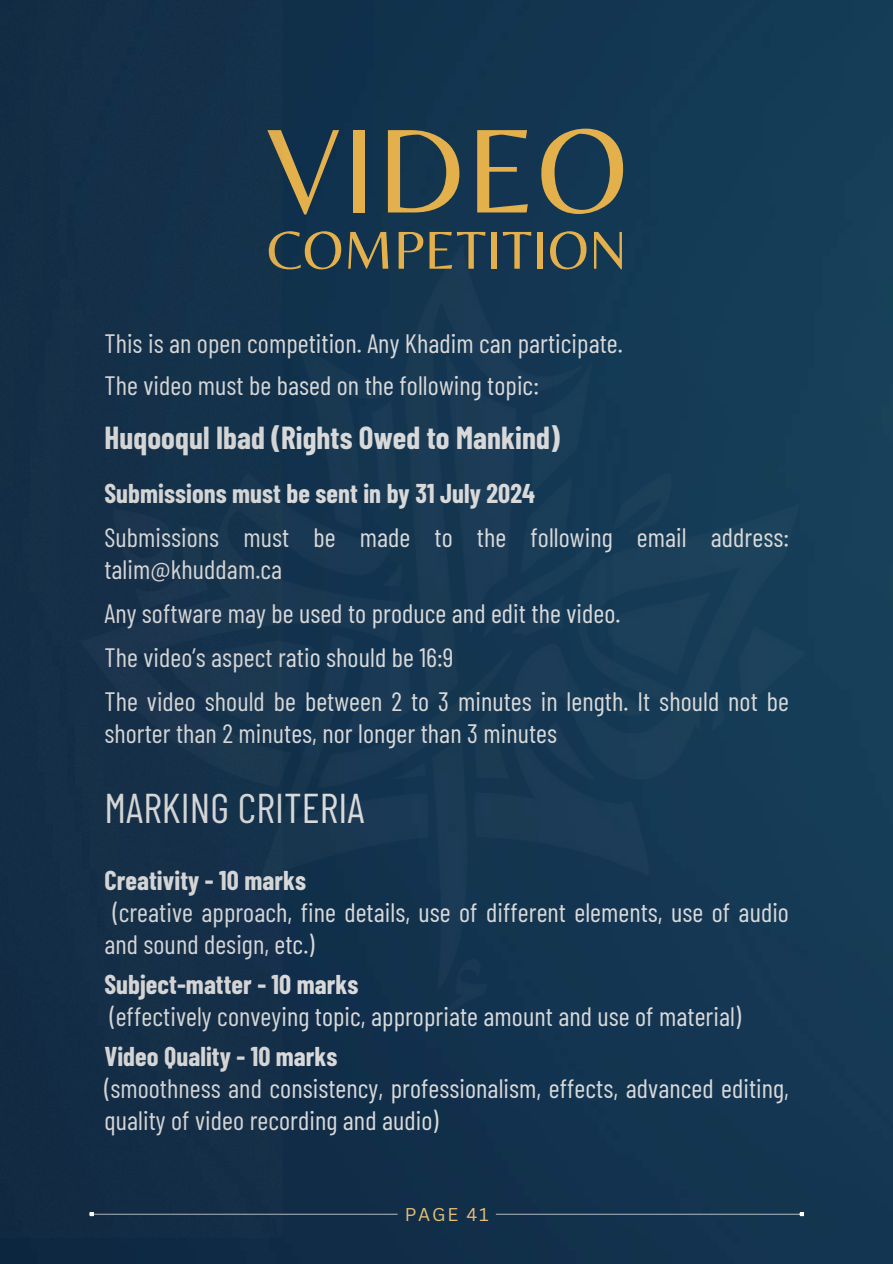
<style>
.page{position:relative;width:893px;height:1264px;background:#fff}
.page>*{position:absolute;margin:0;border:0;box-sizing:border-box;transform-origin:0 0}
.t1{font:124.35px "Belleza";letter-spacing:.01em;color:#e4b04c}
.t2{font:55.5px "Belleza";letter-spacing:.01em;color:#e4b04c}
.t3{font:41.55px "Barlow Condensed";letter-spacing:.005em;color:#d9d9d9}
.t4{font:700 31.05px "Barlow Condensed";letter-spacing:.005em;color:#d9d9d9}
.t5{font:26.55px/32.1px "Barlow Condensed";letter-spacing:.005em;color:#d9d9d9}
.t6{font:700 26.55px "Barlow Condensed";letter-spacing:.005em;color:#d9d9d9}
.t7{font:18px "Canva Sans";letter-spacing:.105em;color:#e7be77}
</style>
<div class="page">
<img style="left:0;top:0;width:892px;height:1263px">
<img style="left:282px;top:206px;width:610px;height:851px">
<hr style="left:94px;top:1213px;width:705px;height:1px;background:#fff">
<svg style="left:799px;top:1211px;width:5px;height:5px"></svg>
<div style="left:0;top:0;width:282px;height:1237px;background:#142f49"></div>
<h1 class="t1" style="left:266px;top:97px;width:363px">VIDEO</h1>
<h2 class="t2" style="left:267px;top:217px;width:361px">COMPETITION</h2>
<p class="t5" style="left:104px;top:321px;width:520px;line-height:42.2px">This is an open competition. Any Khadim can participate.<br>The video must be based on the following topic:</p>
<p class="t4" style="left:104px;top:418px;width:457px">Huqooqul Ibad (Rights Owed to Mankind)</p>
<p class="t6" style="left:104px;top:477px;width:432px">Submissions must be sent in by 31 July 2024</p>
<p class="t5" style="left:104px;top:520px;width:686px">Submissions must be made to the following email address: talim@khuddam.ca</p>
<p class="t5" style="left:104px;top:590px;width:686px;line-height:43.8px">Any software may be used to produce and edit the video.<br>The video’s aspect ratio should be 16:9<br>The video should be between 2 to 3 minutes in length. It should not be</p>
<p class="t5" style="left:104px;top:716px;width:454px">shorter than 2 minutes, nor longer than 3 minutes</p>
<h3 class="t3" style="left:104px;top:781px;width:262px">MARKING CRITERIA</h3>
<p class="t6" style="left:104px;top:863px;width:203px">Creativity - 10 marks</p>
<p class="t5" style="left:104px;top:895px;width:686px;text-indent:8px">(creative approach, fine details, use of different elements, use of audio and sound design, etc.)</p>
<p class="t6" style="left:104px;top:967px;width:255px">Subject-matter - 10 marks</p>
<p class="t5" style="left:110px;top:999px;width:632px">(effectively conveying topic, appropriate amount and use of material)</p>
<p class="t6" style="left:104px;top:1039px;width:235px">Video Quality - 10 marks</p>
<p class="t5" style="left:104px;top:1071px;width:686px">(smoothness and consistency, professionalism, effects, advanced editing, quality of video recording and audio)</p>
<p class="t7" style="left:404px;top:1201px;width:85px">PAGE 41</p>
</div>
